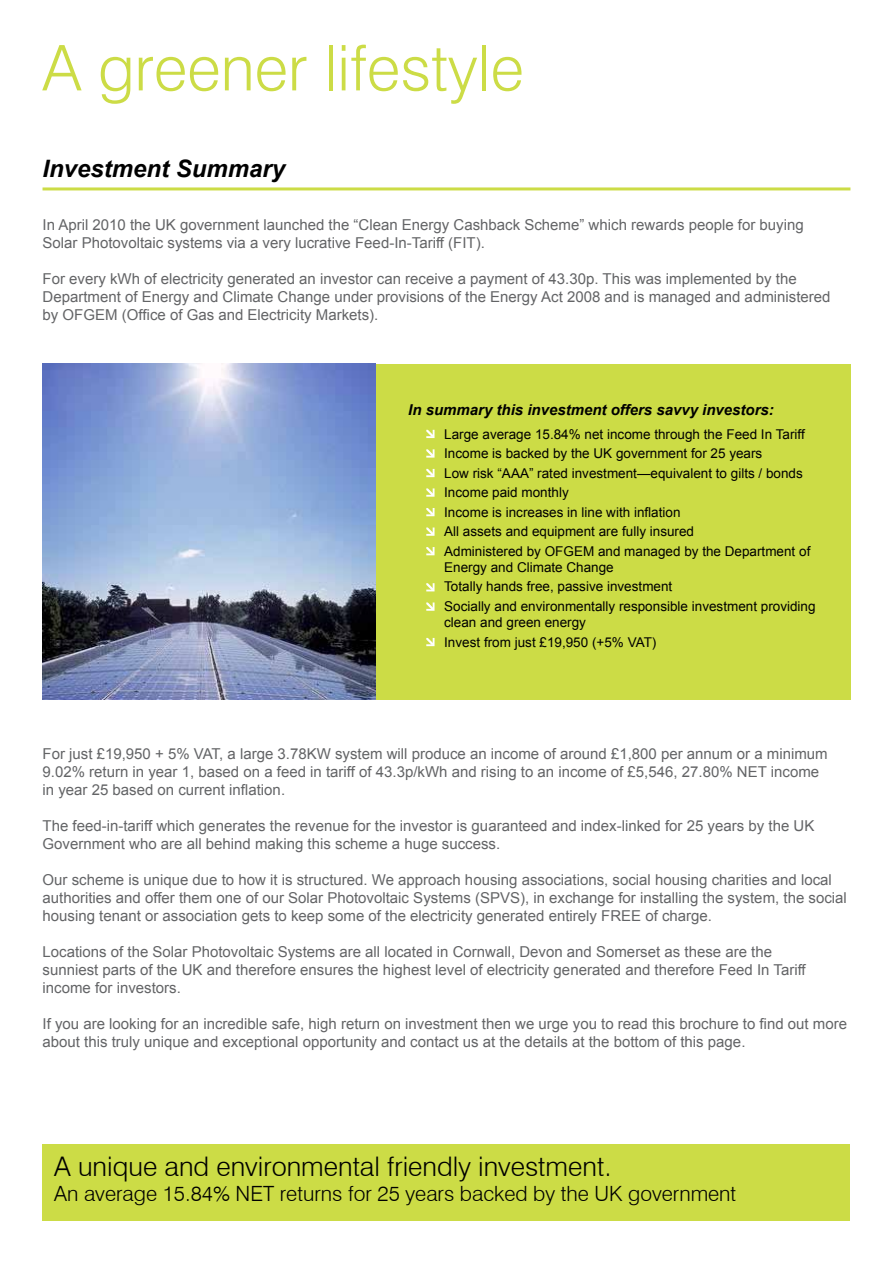
<style>
.page{position:relative;width:893px;height:1263px;background:#fff}
.page>*{position:absolute;margin:0;border:0;box-sizing:border-box;transform-origin:0 0}
.t1{font:300 63px "Swiss 721 BT";color:#ccdc46}
.t2{font:300 27px "Swiss 721 BT";color:#000}
.t3{font:italic 700 24px "Arial";color:#000}
.t4{font:300 21px "Swiss 721 BT";color:#000}
.t5{font:15px/18px "Arial";color:#636466}
.t6{font:italic 700 15px "Arial";color:#000}
.t7{font:13.5px/19.5px "Arial";color:#000}
</style>
<div class="page">
<div style="left:43px;top:1144px;width:807px;height:76px;background:#ccdc46"></div>
<img style="left:43px;top:364px;width:333px;height:336px">
<div style="left:376px;top:364px;width:474px;height:336px;background:#ccdc46"></div>
<hr style="left:43px;top:187px;width:807px;height:3px;background:#ccdc46">
<svg style="left:426px;top:430px;width:9px;height:8px"></svg>
<svg style="left:426px;top:469px;width:9px;height:8px"></svg>
<svg style="left:426px;top:449px;width:9px;height:9px"></svg>
<svg style="left:426px;top:488px;width:9px;height:9px"></svg>
<svg style="left:426px;top:508px;width:9px;height:8px"></svg>
<svg style="left:426px;top:527px;width:9px;height:9px"></svg>
<svg style="left:426px;top:547px;width:9px;height:8px"></svg>
<svg style="left:426px;top:583px;width:9px;height:8px"></svg>
<svg style="left:426px;top:602px;width:9px;height:9px"></svg>
<svg style="left:426px;top:638px;width:9px;height:8px"></svg>
<h1 class="t1" style="left:43px;top:30px;width:483px">A greener lifestyle</h1>
<h3 class="t3" style="left:43px;top:155px;width:244px">Investment Summary</h3>
<p class="t5" style="left:43px;top:215px;width:763px">In April 2010 the UK government launched the “Clean Energy Cashback Scheme” which rewards people for buying<br>Solar Photovoltaic systems via a very lucrative Feed-In-Tariff (FIT).</p>
<p class="t5" style="left:43px;top:269px;width:789px">For every kWh of electricity generated an investor can receive a payment of 43.30p. This was implemented by the<br>Department of Energy and Climate Change under provisions of the Energy Act 2008 and is managed and administered by OFGEM (Office of Gas and Electricity Markets).</p>
<p class="t6" style="left:408px;top:401px;width:367px">In summary this investment offers savvy investors:</p>
<p class="t7" style="left:444px;top:424px;width:368px">Large average 15.84% net income through the Feed In Tariff Income is backed by the UK government for 25 years<br>Low risk “AAA” rated investment—equivalent to gilts / bonds Income paid monthly<br>Income is increases in line with inflation<br>All assets and equipment are fully insured<br>Administered by OFGEM and managed by the Department of</p>
<p class="t7" style="left:444px;top:557px;width:373px">Energy and Climate Change<br>Totally hands free, passive investment<br>Socially and environmentally responsible investment providing</p>
<p class="t7" style="left:444px;top:613px;width:214px">clean and green energy<br>Invest from just £19,950 (+5% VAT)</p>
<p class="t5" style="left:43px;top:745px;width:787px">For just £19,950 + 5% VAT, a large 3.78KW system will produce an income of around £1,800 per annum or a minimum<br>9.02% return in year 1, based on a feed in tariff of 43.3p/kWh and rising to an income of £5,546, 27.80% NET income in year 25 based on current inflation.</p>
<p class="t5" style="left:43px;top:817px;width:773px">The feed-in-tariff which generates the revenue for the investor is guaranteed and index-linked for 25 years by the UK<br>Government who are all behind making this scheme a huge success.</p>
<p class="t5" style="left:43px;top:871px;width:806px">Our scheme is unique due to how it is structured. We approach housing associations, social housing charities and local authorities and offer them one of our Solar Photovoltaic Systems (SPVS), in exchange for installing the system, the social housing tenant or association gets to keep some of the electricity generated entirely FREE of charge.</p>
<p class="t5" style="left:43px;top:943px;width:765px">Locations of the Solar Photovoltaic Systems are all located in Cornwall, Devon and Somerset as these are the sunniest parts of the UK and therefore ensures the highest level of electricity generated and therefore Feed In Tariff income for investors.</p>
<p class="t5" style="left:43px;top:1015px;width:806px">If you are looking for an incredible safe, high return on investment then we urge you to read this brochure to find out more about this truly unique and exceptional opportunity and contact us at the details at the bottom of this page.</p>
<h2 class="t2" style="left:54px;top:1150px;width:559px">A unique and environmental friendly investment.</h2>
<h3 class="t4" style="left:54px;top:1181px;width:684px">An average 15.84% NET returns for 25 years backed by the UK government</h3>
</div>
